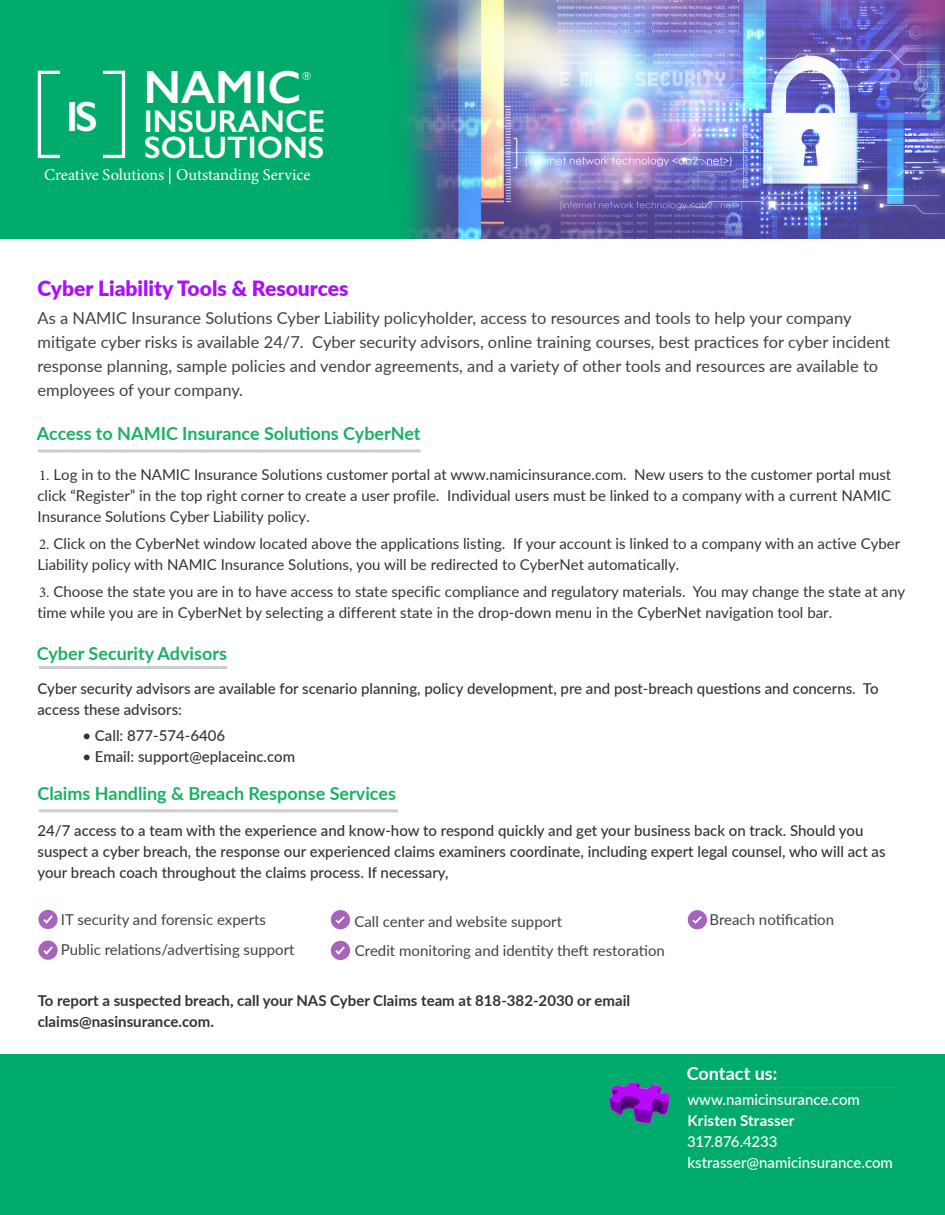
<style>
.page{position:relative;width:945px;height:1215px;background:#fff}
.page>*{position:absolute;margin:0;border:0;box-sizing:border-box;transform-origin:0 0}
.t1{font:600 46.8px "Gill Sans";color:#fff}
.t2{font:600 42.45px "Gill Sans";color:#fff}
.t3{font:600 31.65px "Gill Sans";color:#fff}
.t4{font:600 31.2px "Gill Sans";color:#fff}
.t5{font:900 21px "Lato";color:#ac0ffa}
.t6{font:700 18px "Lato";color:#1ab164}
.t7{font:700 18px "Lato";color:#fff}
.t8{font:16.5px/24px "Lato";color:#424242}
.t9{font:16.5px "Minion Pro";color:#fff}
.t10{font:15px/21px "Lato";color:#333}
.t11{font:500 15px/21px "Lato";color:#333}
.t12{font:15px "Lato";color:#424242}
.t13{font:700 15px "Lato";color:#333}
.t14{font:500 15px "Lato";color:#fff}
.t15{font:700 15px "Lato";letter-spacing:.005em;color:#fff}
.t16{font:500 15px "Lato";letter-spacing:-.02em;color:#fff}
.s1{font-family:"Minion Pro"}
</style>
<div class="page">
<div style="left:0;top:0;width:945px;height:238px;background:#00ab6b"></div>
<img style="left:403px;top:0;width:542px;height:238px">
<div style="left:38px;top:910px;width:20px;height:19px;background:#a962be;border-radius:50%"></div>
<svg style="left:43px;top:916px;width:9px;height:8px"></svg>
<div style="left:331px;top:910px;width:19px;height:19px;background:#a962be;border-radius:50%"></div>
<svg style="left:336px;top:916px;width:9px;height:8px"></svg>
<div style="left:688px;top:910px;width:19px;height:19px;background:#a962be;border-radius:50%"></div>
<svg style="left:692px;top:916px;width:10px;height:8px"></svg>
<div style="left:38px;top:941px;width:20px;height:19px;background:#a962be;border-radius:50%"></div>
<svg style="left:43px;top:947px;width:9px;height:7px"></svg>
<div style="left:331px;top:941px;width:19px;height:19px;background:#a962be;border-radius:50%"></div>
<svg style="left:336px;top:947px;width:9px;height:8px"></svg>
<hr style="left:38px;top:449px;width:383px;height:3px;background:#ccc">
<hr style="left:39px;top:809px;width:359px;height:3px;background:#ccc">
<hr style="left:39px;top:666px;width:188px;height:3px;background:#ccc">
<svg style="left:302px;top:72px;width:9px;height:8px"></svg>
<svg style="left:38px;top:71px;width:22px;height:87px"></svg>
<svg style="left:103px;top:71px;width:22px;height:87px"></svg>
<div style="left:0;top:1054px;width:945px;height:161px;background:#00ab6b"></div>
<img style="left:608px;top:1082px;width:63px;height:42px">
<hr style="left:688px;top:1087px;width:209px;height:1px;background:#1ab164">
<p class="t1" style="left:144px;top:59px;width:159px">NAMIC</p>
<p class="t3" style="left:144px;top:102px;width:183px">INSURANCE</p>
<p class="t4" style="left:144px;top:128px;width:182px">SOLUTIONS</p>
<p class="t2" style="left:66px;top:91px;width:33px">IS</p>
<p class="t9" style="left:44px;top:164px;width:268px">Creative Solutions | Outstanding Service</p>
<p class="t5" style="left:38px;top:273px;width:312px">Cyber Liability Tools &amp; Resources</p>
<p class="t8" style="left:38px;top:305px;width:816px">As a NAMIC Insurance Solutions Cyber Liability policyholder, access to resources and tools to help your company</p>
<p class="t8" style="left:38px;top:329px;width:854px">mitigate cyber risks is available 24/7. Cyber security advisors, online training courses, best practices for cyber incident response planning, sample policies and vendor agreements, and a variety of other tools and resources are available to employees of your company.</p>
<p class="t6" style="left:37px;top:421px;width:385px">Access to NAMIC Insurance Solutions CyberNet</p>
<p class="t10" style="left:38px;top:464px;width:855px;text-align:justify"><span class="s1">1.</span> Log in to the NAMIC Insurance Solutions customer portal at www.namicinsurance.com. New users to the customer portal must click “Register” in the top right corner to create a user profile. Individual users must be linked to a company with a current NAMIC Insurance Solutions Cyber Liability policy.</p>
<p class="t10" style="left:38px;top:533px;width:864px"><span class="s1">2.</span> Click on the CyberNet window located above the applications listing. If your account is linked to a company with an active Cyber<br>Liability policy with NAMIC Insurance Solutions, you will be redirected to CyberNet automatically.</p>
<p class="t10" style="left:38px;top:581px;width:869px"><span class="s1">3.</span> Choose the state you are in to have access to state specific compliance and regulatory materials. You may change the state at any time while you are in CyberNet by selecting a different state in the drop-down menu in the CyberNet navigation tool bar.</p>
<p class="t6" style="left:37px;top:640px;width:192px">Cyber Security Advisors</p>
<p class="t11" style="left:37px;top:677px;width:843px">Cyber security advisors are available for scenario planning, policy development, pre and post-breach questions and concerns. To access these advisors:</p>
<p class="t11" style="left:82px;top:724px;width:144px">• Call: 877-574-6406</p>
<p class="t11" style="left:82px;top:745px;width:214px">• Email: support@eplaceinc.com</p>
<p class="t6" style="left:37px;top:781px;width:360px">Claims Handling &amp; Breach Response Services</p>
<p class="t11" style="left:37px;top:819px;width:827px">24/7 access to a team with the experience and know-how to respond quickly and get your business back on track. Should you</p>
<p class="t11" style="left:37px;top:840px;width:850px">suspect a cyber breach, the response our experienced claims examiners coordinate, including expert legal counsel, who will act as your breach coach throughout the claims process. If necessary,</p>
<p class="t12" style="left:61px;top:908px;width:207px">IT security and forensic experts</p>
<p class="t12" style="left:710px;top:909px;width:126px">Breach notification</p>
<p class="t12" style="left:61px;top:938px;width:235px">Public relations/advertising support</p>
<p class="t12" style="left:355px;top:940px;width:311px">Credit monitoring and identity theft restoration</p>
<p class="t12" style="left:354px;top:910px;width:209px">Call center and website support</p>
<p class="t13" style="left:38px;top:989px;width:594px">To report a suspected breach, call your NAS Cyber Claims team at 818-382-2030 or email</p>
<p class="t13" style="left:38px;top:1010px;width:178px">claims@nasinsurance.com.</p>
<p class="t7" style="left:687px;top:1061px;width:92px">Contact us:</p>
<p class="t14" style="left:687px;top:1089px;width:174px">www.namicinsurance.com</p>
<p class="t15" style="left:687px;top:1110px;width:109px">Kristen Strasser</p>
<p class="t16" style="left:687px;top:1131px;width:92px">317.876.4233</p>
<p class="t14" style="left:688px;top:1152px;width:207px">kstrasser@namicinsurance.com</p>
</div>
